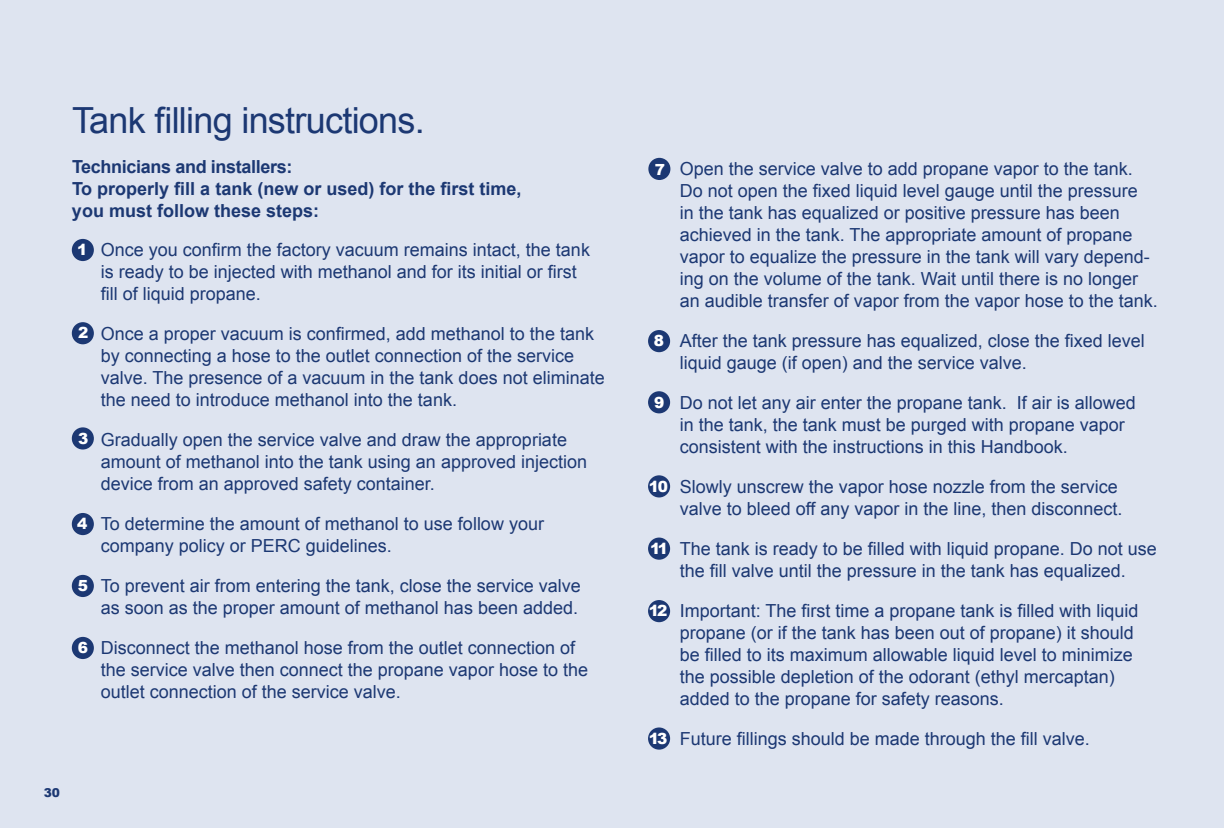
<style>
.page{position:relative;width:1224px;height:828px;background:#dee4f0}
.page>*{position:absolute;margin:0;border:0;box-sizing:border-box;transform-origin:0 0}
.t1{font:36px "Arial";letter-spacing:-.02em;color:#1c3873}
.t2{font:18px/22px "Arial";color:#1c3873}
.t3{font:700 18px/22px "Arial";color:#1c3873}
.t4{font:900 15.4px "Arial";letter-spacing:-.13em;color:#fff}
.t5{font:900 12.2px "Arial";color:#1c3873}
</style>
<div class="page">
<div style="left:72px;top:239px;width:22px;height:22px;background:#1c3873;border-radius:50%"></div>
<div style="left:72px;top:322px;width:22px;height:22px;background:#1c3873;border-radius:50%"></div>
<div style="left:72px;top:427px;width:22px;height:23px;background:#1c3873;border-radius:50%"></div>
<div style="left:72px;top:513px;width:22px;height:22px;background:#1c3873;border-radius:50%"></div>
<div style="left:72px;top:575px;width:22px;height:22px;background:#1c3873;border-radius:50%"></div>
<div style="left:72px;top:637px;width:22px;height:22px;background:#1c3873;border-radius:50%"></div>
<svg style="left:648px;top:158px;width:23px;height:22px"></svg>
<div style="left:648px;top:158px;width:22px;height:22px;background:#1c3873;border-radius:50%"></div>
<div style="left:648px;top:330px;width:22px;height:22px;background:#1c3873;border-radius:50%"></div>
<div style="left:648px;top:391px;width:22px;height:22px;background:#1c3873;border-radius:50%"></div>
<div style="left:648px;top:475px;width:22px;height:22px;background:#1c3873;border-radius:50%"></div>
<div style="left:648px;top:538px;width:22px;height:22px;background:#1c3873;border-radius:50%"></div>
<div style="left:648px;top:600px;width:22px;height:22px;background:#1c3873;border-radius:50%"></div>
<div style="left:648px;top:727px;width:22px;height:23px;background:#1c3873;border-radius:50%"></div>
<h1 class="t1" style="left:72px;top:97px;width:354px">Tank 昀椀lling instructions.</h1>
<p class="t3" style="left:72px;top:158px;width:451px">Technicians and installers:<br>To properly 昀椀ll a tank (new or used) for the 昀椀rst time, you must follow these steps:</p>
<p class="t2" style="left:101px;top:239px;width:491px">Once you con昀椀rm the factory vacuum remains intact, the tank is ready to be injected with methanol and for its initial or 昀椀rst昀椀ll of liquid propane.</p>
<p class="t2" style="left:101px;top:323px;width:505px">Once a proper vacuum is con昀椀rmed, add methanol to the tank by connecting a hose to the outlet connection of the service valve. The presence of a vacuum in the tank does not eliminate the need to introduce methanol into the tank.</p>
<p class="t2" style="left:101px;top:430px;width:488px">Gradually open the service valve and draw the appropriate amount of methanol into the tank using an approved injection device from an approved safety container.</p>
<p class="t2" style="left:101px;top:514px;width:445px">To determine the amount of methanol to use follow your company policy or PERC guidelines.</p>
<p class="t2" style="left:101px;top:576px;width:482px">To prevent air from entering the tank, close the service valve as soon as the proper amount of methanol has been added.</p>
<p class="t2" style="left:101px;top:638px;width:489px">Disconnect the methanol hose from the outlet connection of the service valve then connect the propane vapor hose to the outlet connection of the service valve.</p>
<p class="t4" style="left:77px;top:241px;width:12px">1</p>
<p class="t4" style="left:78px;top:324px;width:12px">2</p>
<p class="t4" style="left:78px;top:430px;width:12px">3</p>
<p class="t4" style="left:77px;top:515px;width:12px">4</p>
<p class="t4" style="left:78px;top:577px;width:12px">5</p>
<p class="t4" style="left:78px;top:639px;width:12px">6</p>
<p class="t5" style="left:44px;top:785px;width:18px">30</p>
<p class="t4" style="left:655px;top:160px;width:12px">7</p>
<p class="t4" style="left:654px;top:332px;width:12px">8</p>
<p class="t4" style="left:654px;top:394px;width:12px">9</p>
<p class="t4" style="left:649px;top:478px;width:21px">10</p>
<p class="t4" style="left:650px;top:540px;width:20px">11</p>
<p class="t4" style="left:649px;top:602px;width:20px">12</p>
<p class="t4" style="left:649px;top:730px;width:20px">13</p>
<p class="t2" style="left:680px;top:159px;width:480px">Open the service valve to add propane vapor to the tank.<br>Do not open the 昀椀xed liquid level gauge until the pressure<br>in the tank has equalized or positive pressure has been achieved in the tank. The appropriate amount of propane vapor to equalize the pressure in the tank will vary depend&shy;ing on the volume of the tank. Wait until there is no longer an audible transfer of vapor from the vapor hose to the tank.</p>
<p class="t2" style="left:680px;top:330px;width:467px">After the tank pressure has equalized, close the 昀椀xed level liquid gauge (if open) and the service valve.</p>
<p class="t2" style="left:680px;top:393px;width:458px">Do not let any air enter the propane tank. If air is allowed in the tank, the tank must be purged with propane vapor consistent with the instructions in this Handbook.</p>
<p class="t2" style="left:680px;top:477px;width:444px">Slowly unscrew the vapor hose nozzle from the service valve to bleed off any vapor in the line, then disconnect.</p>
<p class="t2" style="left:680px;top:538px;width:479px">The tank is ready to be 昀椀lled with liquid propane. Do not use the 昀椀ll valve until the pressure in the tank has equalized.</p>
<p class="t2" style="left:680px;top:600px;width:460px">Important: The 昀椀rst time a propane tank is 昀椀lled with liquid propane (or if the tank has been out of propane) it should be 昀椀lled to its maximum allowable liquid level to minimize the possible depletion of the odorant (ethyl mercaptan) added to the propane for safety reasons.</p>
<p class="t2" style="left:680px;top:728px;width:412px">Future 昀椀llings should be made through the 昀椀ll valve.</p>
</div>
